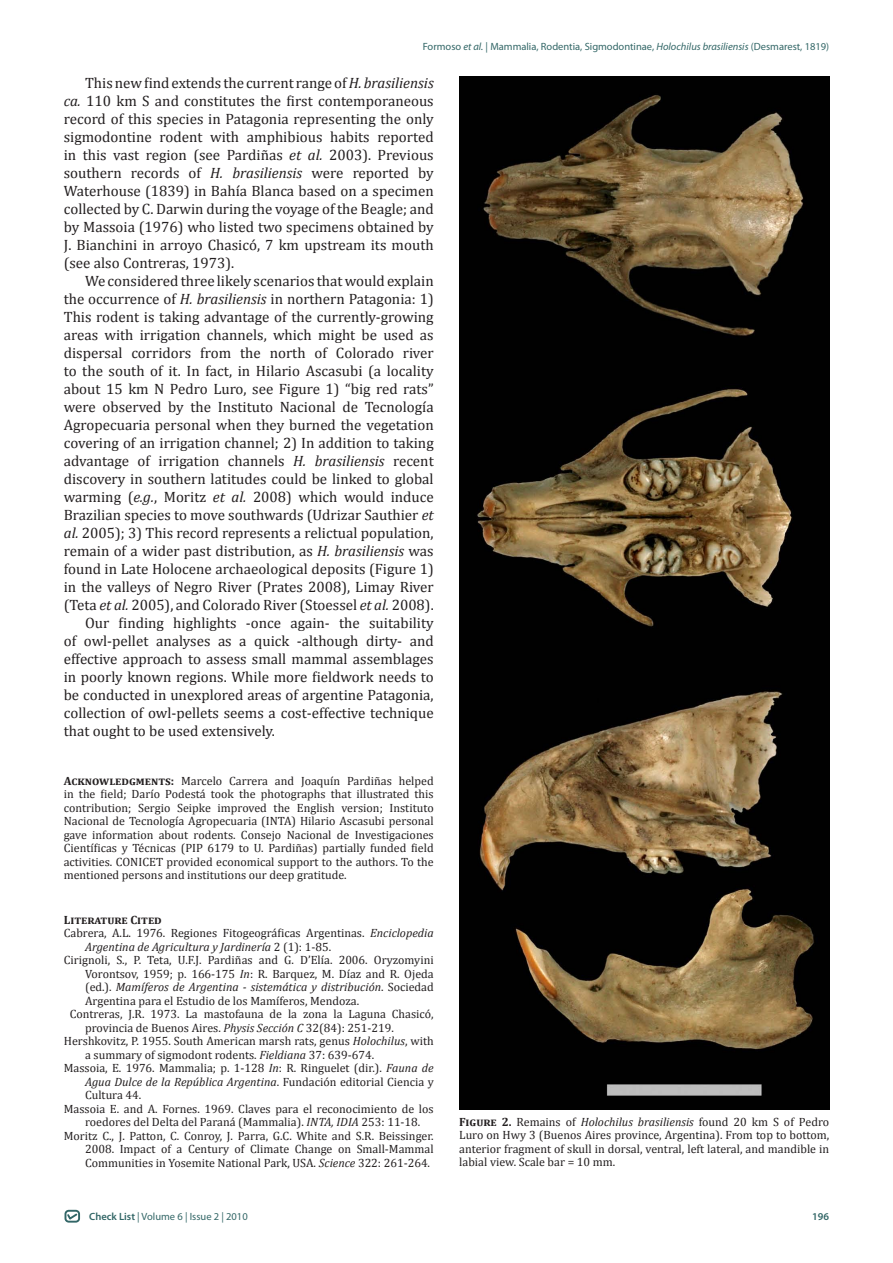
<style>
.page{position:relative;width:893px;height:1263px;background:#fff}
.page>*{position:absolute;margin:0;border:0;box-sizing:border-box;transform-origin:0 0}
.t1{font:15px/18px "Cambria";color:#231f20;text-align:justify}
.t2{font:12px/13.5px "Cambria";color:#231f20;text-align:justify}
.t3{font:700 12px "Cambria";color:#231f20}
.t4{font:10.5px "Myriad Pro";color:#336767}
.t5{font:600 10.5px "Myriad Pro";color:#336767}
.s1{font-style:italic}
.s2{font-weight:700}
.s3{font-weight:600}
</style>
<div class="page">
<div style="left:65px;top:1210px;width:15px;height:12px;border:2px solid #326667;border-radius:3px"></div>
<svg style="left:66px;top:1212px;width:13px;height:9px"></svg>
<img style="left:459px;top:77px;width:370px;height:1032px">
<p class="t4" style="left:423px;top:40px;width:408px">Formoso <span class="s1">et al.</span> | Mammalia, Rodentia, Sigmodontinae, <span class="s1">Holochilus brasiliensis</span> (Desmarest, 1819)</p>
<p class="t1" style="left:64px;top:74px;width:371px;text-indent:21px">This new find extends the current range of <span class="s1">H. brasiliensis ca.</span> 110 km S and constitutes the first contemporaneous record of this species in Patagonia representing the only sigmodontine rodent with amphibious habits reported in this vast region (see Pardiñas <span class="s1">et al.</span> 2003). Previous southern records of <span class="s1">H. brasiliensis</span> were reported by Waterhouse (1839) in Bahía Blanca based on a specimen collected by C. Darwin during the voyage of the Beagle; and by Massoia (1976) who listed two specimens obtained by J. Bianchini in arroyo Chasicó, 7 km upstream its mouth (see also Contreras, 1973).</p>
<p class="t1" style="left:64px;top:272px;width:371px;text-indent:21px">We considered three likely scenarios that would explain the occurrence of <span class="s1">H. brasiliensis</span> in northern Patagonia: 1)<br>This rodent is taking advantage of the currently-growing areas with irrigation channels, which might be used as dispersal corridors from the north of Colorado river to the south of it. In fact, in Hilario Ascasubi (a locality about 15 km N Pedro Luro, see Figure 1) “big red rats” were observed by the Instituto Nacional de Tecnología Agropecuaria personal when they burned the vegetation covering of an irrigation channel; 2) In addition to taking advantage of irrigation channels <span class="s1">H. brasiliensis</span> recent discovery in southern latitudes could be linked to global warming (<span class="s1">e.g.</span>, Moritz <span class="s1">et al.</span> 2008) which would induce Brazilian species to move southwards (Udrizar Sauthier <span class="s1">et al.</span> 2005); 3) This record represents a relictual population, remain of a wider past distribution, as <span class="s1">H. brasiliensis</span> was found in Late Holocene archaeological deposits (Figure 1) in the valleys of Negro River (Prates 2008), Limay River (Teta <span class="s1">et al.</span> 2005), and Colorado River (Stoessel <span class="s1">et al.</span> 2008).</p>
<p class="t1" style="left:64px;top:614px;width:371px;text-indent:21px">Our finding highlights -once again- the suitability of owl-pellet analyses as a quick -although dirty- and effective approach to assess small mammal assemblages in poorly known regions. While more fieldwork needs to be conducted in unexplored areas of argentine Patagonia, collection of owl-pellets seems a cost-effective technique that ought to be used extensively.</p>
<p class="t2" style="left:64px;top:774px;width:371px"><span class="s2">Acknowledgments:</span> Marcelo Carrera and Joaquín Pardiñas helped in the field; Darío Podestá took the photographs that illustrated this contribution; Sergio Seipke improved the English version; Instituto Nacional de Tecnología Agropecuaria (INTA) Hilario Ascasubi personal gave information about rodents. Consejo Nacional de Investigaciones Científicas y Técnicas (PIP 6179 to U. Pardiñas) partially funded field activities. CONICET provided economical support to the authors. To the mentioned persons and institutions our deep gratitude.</p>
<p class="t3" style="left:64px;top:912px;width:100px">Literature Cited</p>
<p class="t2" style="left:85px;top:926px;width:350px;text-indent:-21px">Cabrera, A.L. 1976. Regiones Fitogeográficas Argentinas. <span class="s1">Enciclopedia<br>Argentina de Agricultura y Jardinería</span> 2 (1): 1-85.</p>
<p class="t2" style="left:85px;top:953px;width:350px;text-indent:-21px">Cirignoli, S., P. Teta, U.F.J. Pardiñas and G. D’Elía. 2006. Oryzomyini Vorontsov, 1959; p. 166-175 <span class="s1">In</span>: R. Barquez, M. Díaz and R. Ojeda (ed.). <span class="s1">Mamíferos de Argentina - sistemática y distribución</span>. Sociedad Argentina para el Estudio de los Mamíferos, Mendoza.</p>
<p class="t2" style="left:85px;top:1007px;width:350px;text-indent:-15px">Contreras, J.R. 1973. La mastofauna de la zona la Laguna Chasicó, provincia de Buenos Aires. <span class="s1">Physis Sección C</span> 32(84): 251-219.</p>
<p class="t2" style="left:85px;top:1034px;width:350px;text-indent:-21px">Hershkovitz, P. 1955. South American marsh rats, genus <span class="s1">Holochilus</span>, with a summary of sigmodont rodents. <span class="s1">Fieldiana</span> 37: 639-674.</p>
<p class="t2" style="left:85px;top:1061px;width:350px;text-indent:-21px">Massoia, E. 1976. Mammalia; p. 1-128 <span class="s1">In</span>: R. Ringuelet (dir.). <span class="s1">Fauna de Agua Dulce de la República Argentina</span>. Fundación editorial Ciencia y Cultura 44.</p>
<p class="t2" style="left:85px;top:1102px;width:350px;text-indent:-21px">Massoia E. and A. Fornes. 1969. Claves para el reconocimiento de los roedores del Delta del Paraná (Mammalia). <span class="s1">INTA, IDIA</span> 253: 11-18.</p>
<p class="t2" style="left:85px;top:1129px;width:350px;text-indent:-21px">Moritz C., J. Patton, C. Conroy, J. Parra, G.C. White and S.R. Beissinger.<br>2008. Impact of a Century of Climate Change on Small-Mammal Communities in Yosemite National Park, USA. <span class="s1">Science</span> 322: 261-264.</p>
<p class="t2" style="left:459px;top:1115px;width:371px"><span class="s2">Figure 2.</span> Remains of <span class="s1">Holochilus brasiliensis</span> found 20 km S of Pedro Luro on Hwy 3 (Buenos Aires province, Argentina). From top to bottom, anterior fragment of skull in dorsal, ventral, left lateral, and mandible in labial view. Scale bar = 10 mm.</p>
<p class="t4" style="left:89px;top:1210px;width:160px"><span class="s3">Check List</span> | Volume 6 | Issue 2 | 2010</p>
<p class="t5" style="left:812px;top:1209px;width:18px">196</p>
</div>
